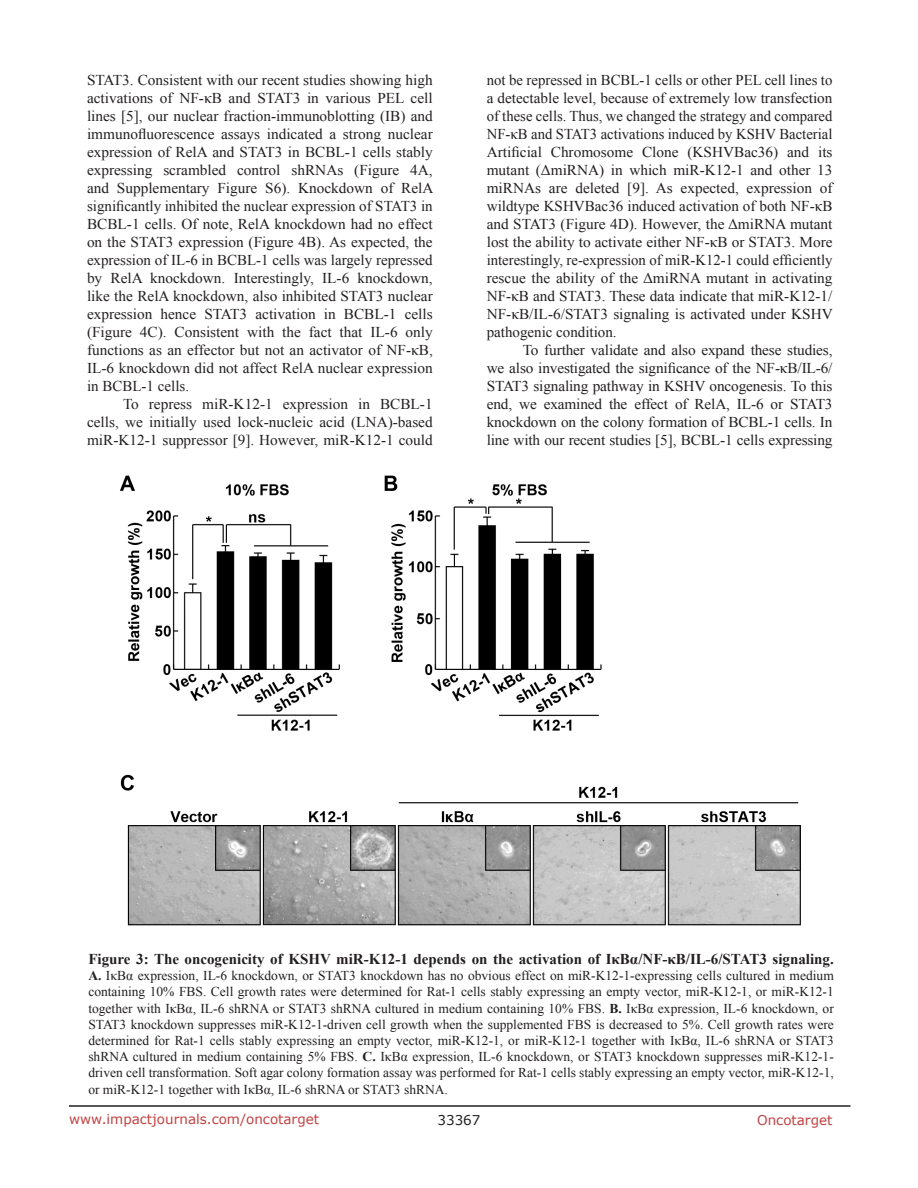
<style>
.page{position:relative;width:918px;height:1188px;background:#fff}
.page>*{position:absolute;margin:0;border:0;box-sizing:border-box;transform-origin:0 0}
.BodyText{font:15px/18px "Times New Roman";color:#231f20;text-align:justify}
.figuretext{font:700 15px "Times New Roman";color:#231f20}
.figuretext-2{font:13.5px/16.2px "Times New Roman";color:#231f20;text-align:justify}
.t1{font:13.5px "Verdana";color:#c24141}
.t2{font:13.5px "Verdana";color:#231f20}
.s1{font-weight:700}
</style>
<div class="page">
<hr style="left:69px;top:1105px;width:781px;height:2px;background:#231f20">
<img style="left:119px;top:475px;width:682px;height:451px">
<p class="BodyText" style="left:87px;top:71px;width:348px">STAT3. Consistent with our recent studies showing high activations of NF-κB and STAT3 in various PEL cell lines [5], our nuclear fraction-immunoblotting (IB) and immunofluorescence assays indicated a strong nuclear expression of RelA and STAT3 in BCBL-1 cells stably expressing scrambled control shRNAs (Figure 4A, and Supplementary Figure S6). Knockdown of RelA significantly inhibited the nuclear expression of STAT3 in BCBL-1 cells. Of note, RelA knockdown had no effect on the STAT3 expression (Figure 4B). As expected, the expression of IL-6 in BCBL-1 cells was largely repressed by RelA knockdown. Interestingly, IL-6 knockdown, like the RelA knockdown, also inhibited STAT3 nuclear expression hence STAT3 activation in BCBL-1 cells (Figure 4C). Consistent with the fact that IL-6 only functions as an effector but not an activator of NF-κB, IL-6 knockdown did not affect RelA nuclear expression in BCBL-1 cells.</p>
<p class="BodyText" style="left:87px;top:395px;width:347px;text-indent:36px">To repress miR-K12-1 expression in BCBL-1 cells, we initially used lock-nucleic acid (LNA)-based miR-K12-1 suppressor [9]. However, miR-K12-1 could</p>
<p class="BodyText" style="left:487px;top:71px;width:348px">not be repressed in BCBL-1 cells or other PEL cell lines to a detectable level, because of extremely low transfection of these cells. Thus, we changed the strategy and compared NF-κB and STAT3 activations induced by KSHV Bacterial Artificial Chromosome Clone (KSHVBac36) and its mutant (ΔmiRNA) in which miR-K12-1 and other 13 miRNAs are deleted [9]. As expected, expression of wildtype KSHVBac36 induced activation of both NF-κB and STAT3 (Figure 4D). However, the ΔmiRNA mutant lost the ability to activate either NF-κB or STAT3. More interestingly, re-expression of miR-K12-1 could efficiently rescue the ability of the ΔmiRNA mutant in activating NF-κB and STAT3. These data indicate that miR-K12-1/ NF-κB/IL-6/STAT3 signaling is activated under KSHV pathogenic condition.</p>
<p class="BodyText" style="left:487px;top:341px;width:347px;text-indent:36px">To further validate and also expand these studies, we also investigated the significance of the NF-κB/IL-6/ STAT3 signaling pathway in KSHV oncogenesis. To this end, we examined the effect of RelA, IL-6 or STAT3 knockdown on the colony formation of BCBL-1 cells. In line with our recent studies [5], BCBL-1 cells expressing</p>
<p class="figuretext" style="left:88px;top:949px;width:747px">Figure 3: The oncogenicity of KSHV miR-K12-1 depends on the activation of IκBα/NF-κB/IL-6/STAT3 signaling.</p>
<p class="figuretext-2" style="left:88px;top:967px;width:747px"><span class="s1">A.</span> IκBα expression, IL-6 knockdown, or STAT3 knockdown has no obvious effect on miR-K12-1-expressing cells cultured in medium containing 10% FBS. Cell growth rates were determined for Rat-1 cells stably expressing an empty vector, miR-K12-1, or miR-K12-1 together with IκBα, IL-6 shRNA or STAT3 shRNA cultured in medium containing 10% FBS. <span class="s1">B.</span> IκBα expression, IL-6 knockdown, or STAT3 knockdown suppresses miR-K12-1-driven cell growth when the supplemented FBS is decreased to 5%. Cell growth rates were determined for Rat-1 cells stably expressing an empty vector, miR-K12-1, or miR-K12-1 together with IκBα, IL-6 shRNA or STAT3 shRNA cultured in medium containing 5% FBS. <span class="s1">C.</span> IκBα expression, IL-6 knockdown, or STAT3 knockdown suppresses miR-K12-1- driven cell transformation. Soft agar colony formation assay was performed for Rat-1 cells stably expressing an empty vector, miR-K12-1, or miR-K12-1 together with IκBα, IL-6 shRNA or STAT3 shRNA.</p>
<p class="t1" style="left:69px;top:1110px;width:252px">www.impactjournals.com/oncotarget</p>
<p class="t2" style="left:438px;top:1111px;width:44px">33367</p>
<p class="t1" style="left:757px;top:1111px;width:77px">Oncotarget</p>
</div>
